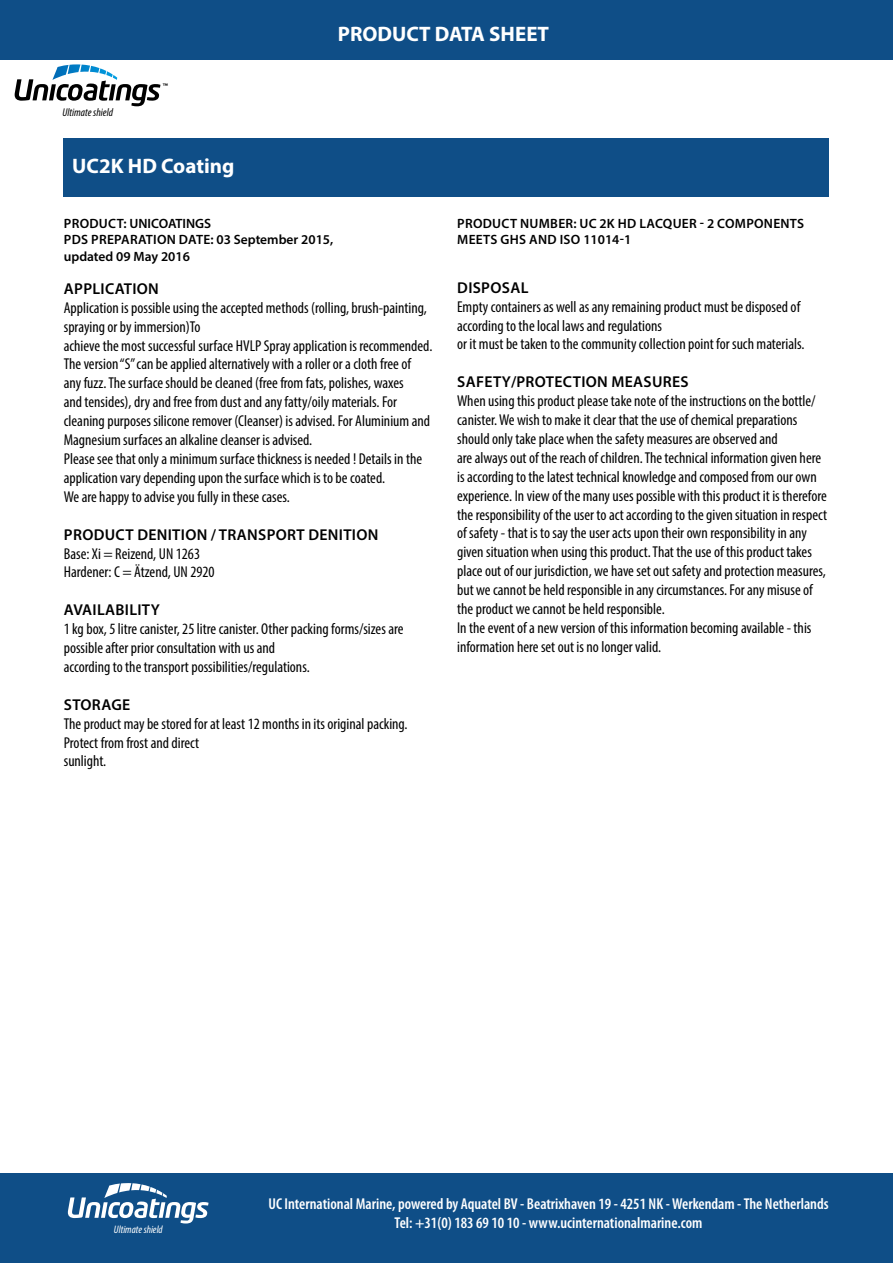
<style>
.page{position:relative;width:893px;height:1263px;background:#fff}
.page>*{position:absolute;margin:0;border:0;box-sizing:border-box;transform-origin:0 0}
.t1{font:700 21px "Myriad Pro";color:#fff}
.t2{font:condensed 15.75px/18.9px "Myriad Pro";color:#000}
.t3{font:600 condensed 15.75px/18.9px "Myriad Pro";color:#fff;text-align:center}
.t4{font:600 15.75px "Myriad Pro";letter-spacing:.02em;color:#000}
.t5{font:600 13.5px/16.2px "Myriad Pro";color:#000}
.t6{font:600 13.5px/16.2px "Myriad Pro";letter-spacing:.02em;color:#000}
.t7{font:italic condensed 11.25px "Myriad Pro";color:#000}
.t8{font:italic condensed 10.8px "Myriad Pro";color:#fff}
.t9{font:italic 600 8.1px "Myriad Pro";color:#000}
</style>
<div class="page">
<div style="left:0;top:0;width:893px;height:60px;background:#0f4e87"></div>
<svg style="left:15px;top:64px;width:145px;height:42px"></svg>
<div style="left:0;top:1174px;width:893px;height:89px;background:#0f4e87"></div>
<svg style="left:68px;top:1183px;width:141px;height:40px"></svg>
<div style="left:64px;top:138px;width:765px;height:59px;background:#0f4e87"></div>
<p class="t7" style="left:62px;top:106px;width:52px">Ultimate shield</p>
<p class="t9" style="left:162px;top:81px;width:7px">™</p>
<h1 class="t1" style="left:72px;top:152px;width:164px">UC2K HD Coating</h1>
<h1 class="t1" style="left:338px;top:20px;width:213px">PRODUCT DATA SHEET</h1>
<p class="t5" style="left:64px;top:215px;width:271px">PRODUCT: UNICOATINGS<br>PDS PREPARATION DATE: 03 September 2015, updated 09 May 2016</p>
<p class="t6" style="left:457px;top:215px;width:348px">PRODUCT NUMBER: UC 2K HD LACQUER - 2 COMPONENTS<br>MEETS GHS AND ISO 11014-1</p>
<p class="t4" style="left:64px;top:279px;width:96px">APPLICATION</p>
<p class="t2" style="left:64px;top:298px;width:364px">Application is possible using the accepted methods (rolling, brush-painting, spraying or by immersion)To</p>
<p class="t2" style="left:64px;top:336px;width:370px">achieve the most successful surface HVLP Spray application is recommended.<br>The version “S” can be applied alternatively with a roller or a cloth free of<br>any fuzz. The surface should be cleaned (free from fats, polishes, waxes<br>and tensides), dry and free from dust and any fatty/oily materials. For cleaning purposes silicone remover (Cleanser) is advised. For Aluminium and Magnesium surfaces an alkaline cleanser is advised.</p>
<p class="t2" style="left:64px;top:449px;width:360px">Please see that only a minimum surface thickness is needed ! Details in the application vary depending upon the surface which is to be coated.</p>
<p class="t2" style="left:64px;top:487px;width:228px">We are happy to advise you fully in these cases.</p>
<p class="t4" style="left:64px;top:524px;width:316px">PRODUCT DENITION / TRANSPORT DENITION</p>
<p class="t2" style="left:64px;top:544px;width:138px">Base: Xi = Reizend, UN 1263</p>
<p class="t2" style="left:64px;top:562px;width:152px">Hardener: C = Ätzend, UN 2920</p>
<p class="t4" style="left:64px;top:600px;width:97px">AVAILABILITY</p>
<p class="t2" style="left:64px;top:619px;width:341px">1 kg box, 5 litre canister, 25 litre canister. Other packing forms/sizes are possible after prior consultation with us and</p>
<p class="t2" style="left:64px;top:657px;width:247px">according to the transport possibilities/regulations.</p>
<p class="t4" style="left:64px;top:694px;width:68px">STORAGE</p>
<p class="t2" style="left:64px;top:714px;width:345px">The product may be stored for at least 12 months in its original packing.<br>Protect from frost and direct</p>
<p class="t2" style="left:64px;top:751px;width:44px">sunlight.</p>
<p class="t4" style="left:457px;top:277px;width:73px">DISPOSAL</p>
<p class="t2" style="left:457px;top:297px;width:345px">Empty containers as well as any remaining product must be disposed of according to the local laws and regulations</p>
<p class="t2" style="left:457px;top:335px;width:349px">or it must be taken to the community collection point for such materials.</p>
<p class="t4" style="left:457px;top:372px;width:233px">SAFETY/PROTECTION MEASURES</p>
<p class="t2" style="left:457px;top:391px;width:360px">When using this product please take note of the instructions on the bottle/ canister. We wish to make it clear that the use of chemical preparations should only take place when the safety measures are observed and</p>
<p class="t2" style="left:457px;top:448px;width:371px">are always out of the reach of children. The technical information given here is according to the latest technical knowledge and composed from our own experience. In view of the many uses possible with this product it is therefore the responsibility of the user to act according to the given situation in respect of safety - that is to say the user acts upon their own responsibility in any given situation when using this product. That the use of this product takes place out of our jurisdiction, we have set out safety and protection measures, but we cannot be held responsible in any circumstances. For any misuse of the product we cannot be held responsible.</p>
<p class="t2" style="left:457px;top:618px;width:356px">In the event of a new version of this information becoming available - this information here set out is no longer valid.</p>
<p class="t8" style="left:114px;top:1223px;width:50px">Ultimate shield</p>
<p class="t3" style="left:268px;top:1194px;width:562px">UC International Marine, powered by Aquatel BV - Beatrixhaven 19 - 4251 NK - Werkendam - The Netherlands<br>Tel: +31(0) 183 69 10 10 - www.ucinternationalmarine.com</p>
</div>
